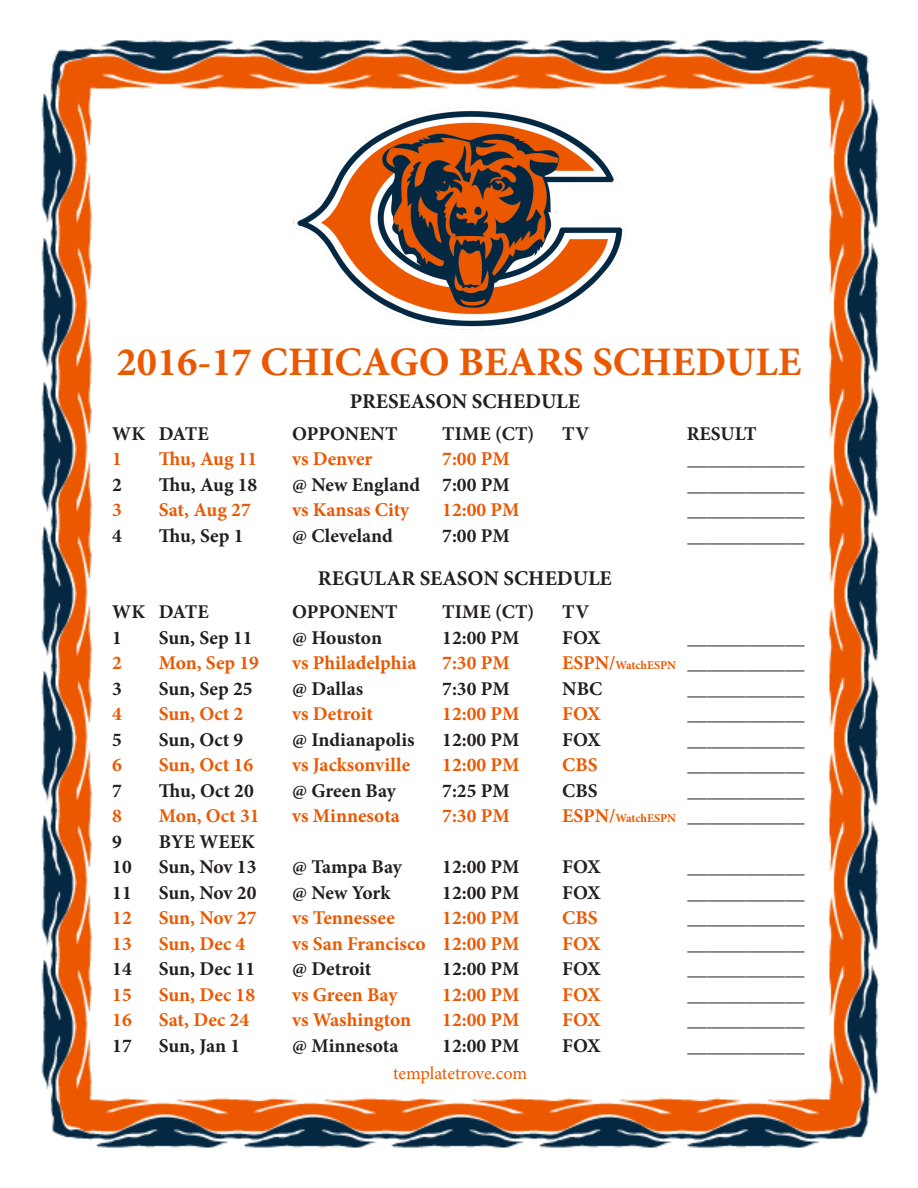
<style>
.page{position:relative;width:918px;height:1188px;background:#fff}
.page>*{position:absolute;margin:0;border:0;box-sizing:border-box;transform-origin:0 0}
.t1{font:700 40.5px "Minion Pro";color:#eb5800}
.t2{font:700 21px "Minion Pro";color:#231f20}
.t3{font:700 19.5px "Minion Pro";color:#231f20}
.t4{font:700 19.5px "Minion Pro";color:#eb5800}
.t5{font:18px "Minion Pro";letter-spacing:-.005em;color:#eb5800}
.s1{color:#eb5800}
.s2{font-size:12px;color:#eb5800}
</style>
<div class="page">
<img style="left:41px;top:40px;width:839px;height:1108px">
<img style="left:285px;top:104px;width:351px;height:229px">
<p class="t1" style="left:117px;top:333px;width:686px">2016-17 CHICAGO BEARS SCHEDULE</p>
<p class="t2" style="left:350px;top:387px;width:232px">PRESEASON SCHEDULE</p>
<p class="t3" style="left:112px;top:420px;width:98px">WK DATE</p>
<p class="t3" style="left:292px;top:420px;width:107px">OPPONENT</p>
<p class="t3" style="left:442px;top:420px;width:94px">TIME (CT)</p>
<p class="t3" style="left:562px;top:420px;width:28px">TV</p>
<p class="t3" style="left:687px;top:420px;width:71px">RESULT</p>
<p class="t4" style="left:112px;top:445px;width:11px">1</p>
<p class="t4" style="left:159px;top:445px;width:100px">Thu, Aug 11</p>
<p class="t4" style="left:292px;top:445px;width:82px">vs Denver</p>
<p class="t4" style="left:442px;top:445px;width:69px">7:00 PM</p>
<p class="t3" style="left:688px;top:445px;width:118px">____________</p>
<p class="t3" style="left:112px;top:471px;width:11px">2</p>
<p class="t3" style="left:159px;top:471px;width:100px">Thu, Aug 18</p>
<p class="t3" style="left:292px;top:471px;width:219px">@ New England 7:00 PM</p>
<p class="t3" style="left:688px;top:471px;width:118px">____________</p>
<p class="t4" style="left:112px;top:496px;width:11px">3</p>
<p class="t4" style="left:159px;top:496px;width:94px">Sat, Aug 27</p>
<p class="t4" style="left:292px;top:496px;width:119px">vs Kansas City</p>
<p class="t4" style="left:442px;top:496px;width:79px">12:00 PM</p>
<p class="t3" style="left:688px;top:496px;width:118px">____________</p>
<p class="t3" style="left:112px;top:522px;width:11px">4</p>
<p class="t3" style="left:159px;top:522px;width:86px">Thu, Sep 1</p>
<p class="t3" style="left:292px;top:522px;width:102px">@ Cleveland</p>
<p class="t3" style="left:442px;top:522px;width:69px">7:00 PM</p>
<p class="t3" style="left:688px;top:522px;width:118px">____________</p>
<p class="t2" style="left:318px;top:564px;width:295px">REGULAR SEASON SCHEDULE</p>
<p class="t3" style="left:112px;top:598px;width:98px">WK DATE</p>
<p class="t3" style="left:292px;top:598px;width:107px">OPPONENT</p>
<p class="t3" style="left:442px;top:598px;width:94px">TIME (CT)</p>
<p class="t3" style="left:562px;top:598px;width:28px">TV</p>
<p class="t3" style="left:112px;top:624px;width:11px">1</p>
<p class="t3" style="left:159px;top:624px;width:95px">Sun, Sep 11</p>
<p class="t3" style="left:292px;top:624px;width:91px">@ Houston</p>
<p class="t3" style="left:442px;top:624px;width:79px">12:00 PM</p>
<p class="t3" style="left:562px;top:624px;width:40px">FOX</p>
<p class="t3" style="left:688px;top:624px;width:118px">____________</p>
<p class="t4" style="left:112px;top:649px;width:11px">2</p>
<p class="t4" style="left:159px;top:649px;width:102px">Mon, Sep 19</p>
<p class="t4" style="left:292px;top:649px;width:126px">vs Philadelphia</p>
<p class="t4" style="left:442px;top:649px;width:69px">7:30 PM</p>
<p class="t3" style="left:562px;top:649px;width:244px"><span class="s1">ESPN/</span><span class="s2">WatchESPN</span> ____________</p>
<p class="t3" style="left:112px;top:675px;width:11px">3</p>
<p class="t3" style="left:159px;top:675px;width:95px">Sun, Sep 25</p>
<p class="t3" style="left:292px;top:675px;width:72px">@ Dallas</p>
<p class="t3" style="left:442px;top:675px;width:69px">7:30 PM</p>
<p class="t3" style="left:562px;top:675px;width:42px">NBC</p>
<p class="t3" style="left:688px;top:675px;width:118px">____________</p>
<p class="t4" style="left:112px;top:700px;width:11px">4</p>
<p class="t4" style="left:159px;top:700px;width:86px">Sun, Oct 2</p>
<p class="t4" style="left:292px;top:700px;width:82px">vs Detroit</p>
<p class="t4" style="left:442px;top:700px;width:79px">12:00 PM</p>
<p class="t4" style="left:562px;top:700px;width:40px">FOX</p>
<p class="t3" style="left:688px;top:700px;width:118px">____________</p>
<p class="t3" style="left:112px;top:726px;width:11px">5</p>
<p class="t3" style="left:159px;top:726px;width:86px">Sun, Oct 9</p>
<p class="t3" style="left:292px;top:726px;width:124px">@ Indianapolis</p>
<p class="t3" style="left:442px;top:726px;width:79px">12:00 PM</p>
<p class="t3" style="left:562px;top:726px;width:40px">FOX</p>
<p class="t3" style="left:688px;top:726px;width:118px">____________</p>
<p class="t4" style="left:112px;top:751px;width:11px">6</p>
<p class="t4" style="left:159px;top:751px;width:96px">Sun, Oct 16</p>
<p class="t4" style="left:292px;top:751px;width:119px">vs Jacksonville</p>
<p class="t4" style="left:442px;top:751px;width:79px">12:00 PM</p>
<p class="t4" style="left:562px;top:751px;width:37px">CBS</p>
<p class="t3" style="left:688px;top:751px;width:118px">____________</p>
<p class="t3" style="left:112px;top:777px;width:11px">7</p>
<p class="t3" style="left:159px;top:777px;width:97px">Thu, Oct 20</p>
<p class="t3" style="left:292px;top:777px;width:105px">@ Green Bay</p>
<p class="t3" style="left:442px;top:777px;width:69px">7:25 PM</p>
<p class="t3" style="left:562px;top:777px;width:37px">CBS</p>
<p class="t3" style="left:688px;top:777px;width:118px">____________</p>
<p class="t4" style="left:112px;top:802px;width:11px">8</p>
<p class="t4" style="left:159px;top:802px;width:102px">Mon, Oct 31</p>
<p class="t4" style="left:292px;top:802px;width:109px">vs Minnesota</p>
<p class="t4" style="left:442px;top:802px;width:69px">7:30 PM</p>
<p class="t3" style="left:562px;top:802px;width:244px"><span class="s1">ESPN/</span><span class="s2">WatchESPN</span> ____________</p>
<p class="t3" style="left:112px;top:828px;width:11px">9</p>
<p class="t3" style="left:159px;top:828px;width:98px">BYE WEEK</p>
<p class="t3" style="left:112px;top:853px;width:21px">10</p>
<p class="t3" style="left:159px;top:853px;width:99px">Sun, Nov 13</p>
<p class="t3" style="left:292px;top:853px;width:111px">@ Tampa Bay</p>
<p class="t3" style="left:442px;top:853px;width:79px">12:00 PM</p>
<p class="t3" style="left:562px;top:853px;width:40px">FOX</p>
<p class="t3" style="left:688px;top:853px;width:118px">____________</p>
<p class="t3" style="left:112px;top:879px;width:21px">11</p>
<p class="t3" style="left:159px;top:879px;width:99px">Sun, Nov 20</p>
<p class="t3" style="left:292px;top:879px;width:100px">@ New York</p>
<p class="t3" style="left:442px;top:879px;width:79px">12:00 PM</p>
<p class="t3" style="left:562px;top:879px;width:40px">FOX</p>
<p class="t3" style="left:688px;top:879px;width:118px">____________</p>
<p class="t4" style="left:112px;top:904px;width:21px">12</p>
<p class="t4" style="left:159px;top:904px;width:99px">Sun, Nov 27</p>
<p class="t4" style="left:292px;top:904px;width:104px">vs Tennessee</p>
<p class="t4" style="left:442px;top:904px;width:79px">12:00 PM</p>
<p class="t4" style="left:562px;top:904px;width:37px">CBS</p>
<p class="t3" style="left:688px;top:904px;width:118px">____________</p>
<p class="t4" style="left:112px;top:930px;width:21px">13</p>
<p class="t4" style="left:159px;top:930px;width:88px">Sun, Dec 4</p>
<p class="t4" style="left:292px;top:930px;width:229px">vs San Francisco 12:00 PM</p>
<p class="t4" style="left:562px;top:930px;width:40px">FOX</p>
<p class="t3" style="left:688px;top:930px;width:118px">____________</p>
<p class="t3" style="left:112px;top:955px;width:21px">14</p>
<p class="t3" style="left:159px;top:955px;width:98px">Sun, Dec 11</p>
<p class="t3" style="left:292px;top:955px;width:81px">@ Detroit</p>
<p class="t3" style="left:442px;top:955px;width:79px">12:00 PM</p>
<p class="t3" style="left:562px;top:955px;width:40px">FOX</p>
<p class="t3" style="left:688px;top:955px;width:118px">____________</p>
<p class="t4" style="left:112px;top:981px;width:21px">15</p>
<p class="t4" style="left:159px;top:981px;width:98px">Sun, Dec 18</p>
<p class="t4" style="left:292px;top:981px;width:107px">vs Green Bay</p>
<p class="t4" style="left:442px;top:981px;width:79px">12:00 PM</p>
<p class="t4" style="left:562px;top:981px;width:40px">FOX</p>
<p class="t3" style="left:688px;top:981px;width:118px">____________</p>
<p class="t4" style="left:112px;top:1006px;width:21px">16</p>
<p class="t4" style="left:159px;top:1006px;width:92px">Sat, Dec 24</p>
<p class="t4" style="left:292px;top:1006px;width:120px">vs Washington</p>
<p class="t4" style="left:442px;top:1006px;width:79px">12:00 PM</p>
<p class="t4" style="left:562px;top:1006px;width:40px">FOX</p>
<p class="t3" style="left:688px;top:1006px;width:118px">____________</p>
<p class="t3" style="left:112px;top:1032px;width:21px">17</p>
<p class="t3" style="left:159px;top:1032px;width:83px">Sun, Jan 1</p>
<p class="t3" style="left:292px;top:1032px;width:108px">@ Minnesota</p>
<p class="t3" style="left:442px;top:1032px;width:79px">12:00 PM</p>
<p class="t3" style="left:562px;top:1032px;width:40px">FOX</p>
<p class="t3" style="left:688px;top:1032px;width:118px">____________</p>
<p class="t5" style="left:393px;top:1061px;width:136px">templatetrove.com</p>
</div>
